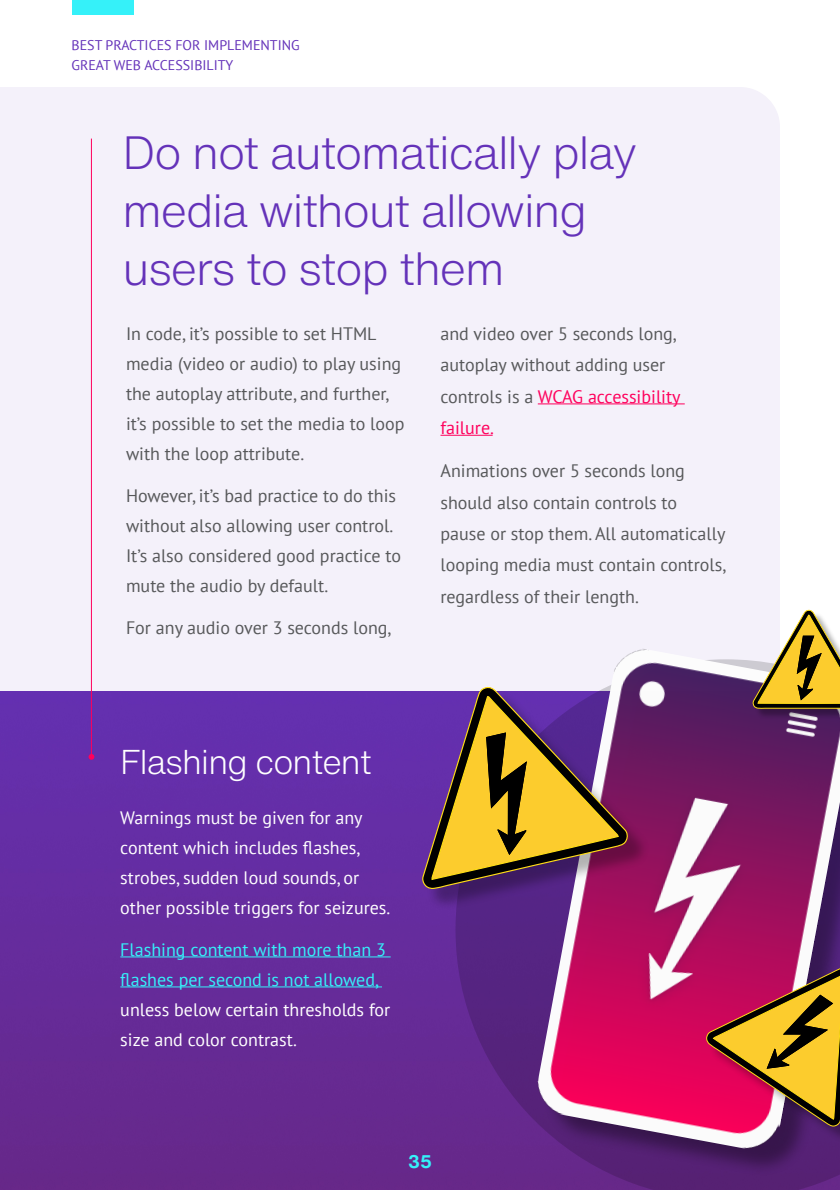
<style>
.page{position:relative;width:840px;height:1190px;background:#fff}
.page>*{position:absolute;margin:0;border:0;box-sizing:border-box;transform-origin:0 0}
.Sub_Title_1{font:300 45.8px/58px "Helvetica Now Text";letter-spacing:-.025em;color:#6432b9}
.Sub_Title_1-2{font:300 33.8px "Helvetica Now Text";letter-spacing:-.025em;color:#fff}
.Body_Text{font:18px/30px "PT Sans";color:#57585a}
.Body_Text-2{font:18px/30px "PT Sans";color:#fff}
.Body_Text-3{font:18px/30px "PT Sans";color:#35f1f9}
.t1{font:700 18px "Helvetica Now Text";color:#35f1f9}
.Body_Text-4{font:14px/20px "PT Sans";color:#6432b9}
.s1{color:#ff005c}
.s2{color:#fff}
</style>
<div class="page">
<div style="left:0;top:87px;width:780px;height:604px;background:#f4f1fa"></div>
<img style="left:0;top:691px;width:456px;height:499px">
<hr style="left:538px;top:403px;width:147px;height:1px;background:#ff005c">
<hr style="left:441px;top:435px;width:52px;height:1px;background:#ff005c">
<hr style="left:91px;top:139px;width:1px;height:618px;background:#ff005c">
<svg style="left:89px;top:754px;width:5px;height:6px"></svg>
<hr style="left:120px;top:956px;width:271px;height:1px;background:#35f1f9">
<hr style="left:120px;top:986px;width:262px;height:1px;background:#35f1f9">
<svg style="left:456px;top:659px;width:384px;height:531px;background:#68358d"></svg>
<div style="left:542px;top:654px;width:298px;height:523px;background:#000;opacity:.36"></div>
<img style="left:533px;top:644px;width:307px;height:510px">
<div style="left:426px;top:690px;width:224px;height:220px;background:#000;opacity:.29"></div>
<svg style="left:422px;top:686px;width:208px;height:204px"></svg>
<svg style="left:429px;top:693px;width:194px;height:191px;background:#916850"></svg>
<div style="left:709px;top:970px;width:131px;height:173px;background:#000;opacity:.29"></div>
<svg style="left:707px;top:952px;width:133px;height:175px;background:#b95643"></svg>
<div style="left:755px;top:612px;width:85px;height:108px;background:#000;opacity:.29"></div>
<svg style="left:753px;top:610px;width:87px;height:99px"></svg>
<div style="left:72px;top:0;width:61px;height:15px;background:#35f1f9"></div>
<p class="Body_Text-4" style="left:72px;top:34px;width:230px">BEST PRACTICES FOR IMPLEMENTING<br>GREAT WEB ACCESSIBILITY</p>
<p class="Sub_Title_1" style="left:123px;top:122px;width:516px">Do not automatically play media without allowing users to stop them</p>
<p class="Body_Text" style="left:126px;top:318px;width:280px">In code, it’s possible to set HTML media (video or audio) to play using the autoplay attribute, and further, it’s possible to set the media to loop with the loop attribute.</p>
<p class="Body_Text" style="left:126px;top:480px;width:276px">However, it’s bad practice to do this without also allowing user control.<br>It’s also considered good practice to mute the audio by default.</p>
<p class="Body_Text" style="left:126px;top:612px;width:267px">For any audio over 3 seconds long,</p>
<p class="Body_Text" style="left:441px;top:317px;width:242px;line-height:31.4px">and video over 5 seconds long, autoplay without adding user controls is a <span class="s1">WCAG accessibility failure.</span></p>
<p class="Body_Text" style="left:441px;top:455px;width:287px;line-height:31.4px">Animations over 5 seconds long should also contain controls to pause or stop them. All automatically looping media must contain controls, regardless of their length.</p>
<p class="Sub_Title_1-2" style="left:120px;top:737px;width:253px">Flashing content</p>
<p class="Body_Text-2" style="left:120px;top:802px;width:272px">Warnings must be given for any content which includes flashes, strobes, sudden loud sounds, or other possible triggers for seizures.</p>
<p class="Body_Text-3" style="left:120px;top:934px;width:272px">Flashing content with more than 3 flashes per second is not allowed, <span class="s2">unless below certain thresholds for size and color contrast.</span></p>
<p class="t1" style="left:408px;top:1148px;width:25px">35</p>
</div>
